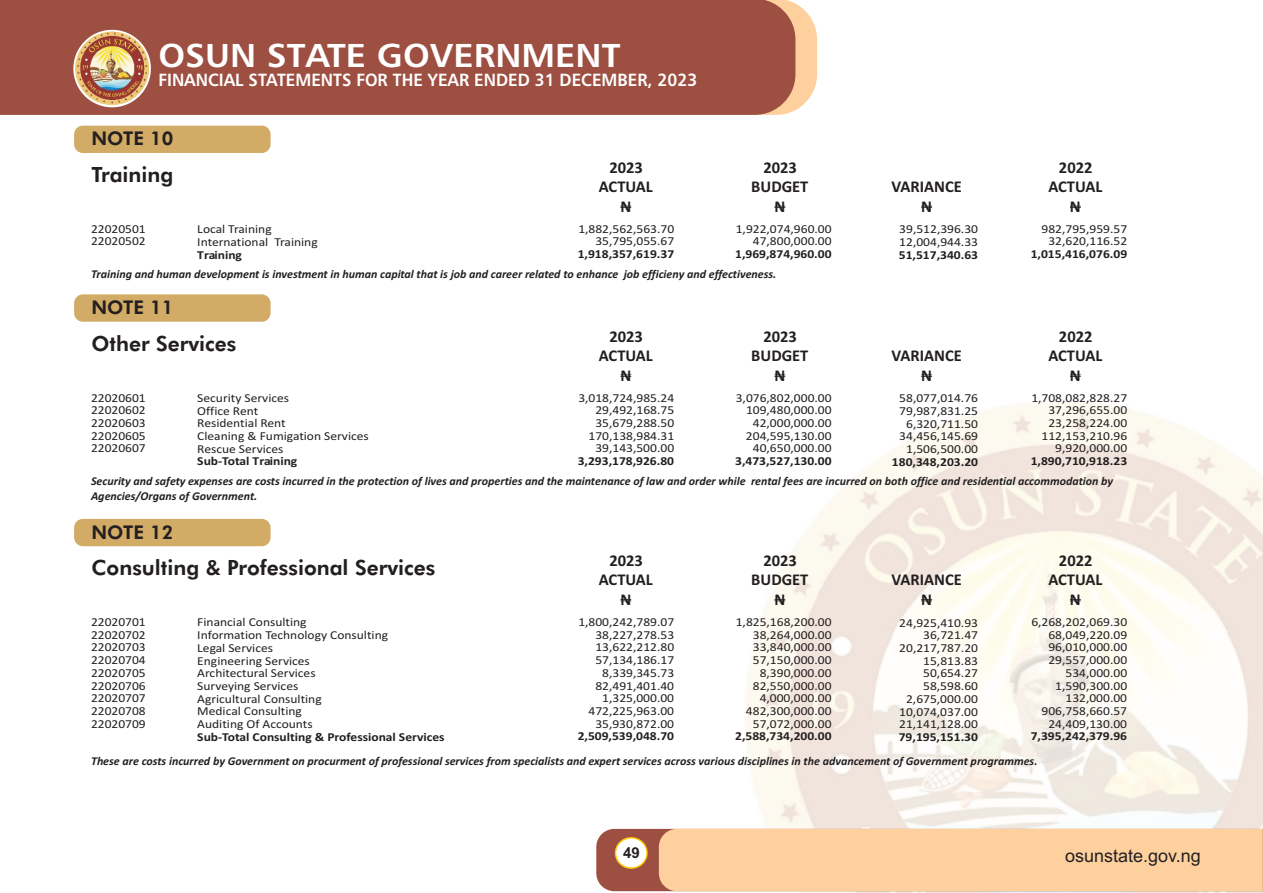
<style>
.page{position:relative;width:1263px;height:893px;background:#fff}
.page>*{position:absolute;margin:0;border:0;box-sizing:border-box;transform-origin:0 0}
.t1{font:33.15px "Humanist 777 BT Roman B,Bold";color:#fff;scale:1.07 1}
.t2{font:800 21px "Futura BT";color:#231f20}
.t3{font:800 18.9px "Futura BT";color:#231f20}
.t4{font:18px "Arial";color:#231f20}
.t5{font:17.7px "Humanist 777 BT Roman B,Bold";color:#fff;scale:.95 1}
.t6{font:700 16.5px/20.1px "Calibri";color:#231f20;text-align:center}
.t7{font:700 15px "Arial";color:#231f20}
.t8{font:12.15px/12.8px "Calibri";color:#231f20;text-align:right;scale:1.11 1}
.t9{font:700 12.15px "Calibri";color:#231f20;scale:1.11 1}
.t10{font:italic 700 12px/14.7px "Calibri";color:#231f20}
</style>
<div class="page">
<img style="left:743px;top:402px;width:520px;height:491px">
<svg style="left:795px;top:3px;width:22px;height:107px;fill:#fdd09e"></svg>
<div style="left:0;top:0;width:795px;height:115px;background:#9d4f41"></div>
<svg style="left:73px;top:30px;width:78px;height:77px;background:#b4786c"></svg>
<img style="left:75px;top:32px;width:74px;height:74px;border-radius:50%">
<svg style="left:596px;top:829px;width:667px;height:62px;background:#f5c798"></svg>
<div style="left:74px;top:126px;width:197px;height:27px;background:#d2ab66;border-radius:9px"></div>
<svg style="left:620px;top:206px;width:11px;height:2px"></svg>
<svg style="left:774px;top:206px;width:11px;height:2px"></svg>
<svg style="left:921px;top:206px;width:11px;height:2px"></svg>
<svg style="left:1070px;top:206px;width:11px;height:2px"></svg>
<div style="left:74px;top:294px;width:197px;height:28px;background:#d2ab66;border-radius:9px"></div>
<svg style="left:620px;top:374px;width:11px;height:3px"></svg>
<svg style="left:774px;top:374px;width:11px;height:3px"></svg>
<svg style="left:921px;top:374px;width:11px;height:3px"></svg>
<svg style="left:1070px;top:374px;width:11px;height:3px"></svg>
<div style="left:74px;top:519px;width:197px;height:27px;background:#d2ab66;border-radius:9px"></div>
<svg style="left:620px;top:599px;width:11px;height:2px"></svg>
<svg style="left:774px;top:599px;width:11px;height:2px"></svg>
<svg style="left:921px;top:599px;width:11px;height:2px"></svg>
<svg style="left:1070px;top:599px;width:11px;height:2px"></svg>
<h1 class="t1" style="left:158px;top:42px;width:433px">OSUN STATE GOVERNMENT</h1>
<h3 class="t5" style="left:158px;top:72px;width:569px">FINANCIAL STATEMENTS FOR THE YEAR ENDED 31 DECEMBER, 2023</h3>
<h3 class="t3" style="left:92px;top:131px;width:83px">NOTE 10</h3>
<h3 class="t6" style="left:609px;top:159px;width:35px">2023</h3>
<h3 class="t6" style="left:763px;top:159px;width:35px">2023</h3>
<h3 class="t6" style="left:1059px;top:159px;width:35px">2022</h3>
<h2 class="t2" style="left:92px;top:166px;width:83px">Training</h2>
<h3 class="t6" style="left:751px;top:178px;width:59px">BUDGET<br>N</h3>
<h3 class="t6" style="left:891px;top:178px;width:72px">VARIANCE<br>N</h3>
<h3 class="t6" style="left:599px;top:178px;width:56px">ACTUAL<br>N</h3>
<p class="t8" style="left:578px;top:223px;width:88px">1,882,562,563.70<br>35,795,055.67</p>
<p class="t9" style="left:578px;top:249px;width:88px">1,918,357,619.37</p>
<h3 class="t6" style="left:1048px;top:178px;width:56px">ACTUAL<br>N</h3>
<p class="t8" style="left:736px;top:223px;width:88px">1,922,074,960.00<br>47,800,000.00</p>
<p class="t9" style="left:735px;top:249px;width:88px">1,969,874,960.00</p>
<p class="t8" style="left:1041px;top:223px;width:79px;text-align:center">982,795,959.57<br>32,620,116.52</p>
<p class="t9" style="left:1031px;top:249px;width:88px">1,015,416,076.09</p>
<p class="t8" style="left:91px;top:223px;width:51px;text-align:left">22020501<br>22020502</p>
<p class="t8" style="left:197px;top:224px;width:110px;text-align:left">Local Training<br>International Training</p>
<p class="t9" style="left:197px;top:249px;width:42px">Training</p>
<p class="t10" style="left:91px;top:267px;width:687px">Training and human development is investment in human capital that is job and career related to enhance job efficieny and effectiveness.</p>
<h3 class="t3" style="left:92px;top:300px;width:83px">NOTE 11</h3>
<h3 class="t6" style="left:599px;top:346px;width:56px">ACTUAL<br>N</h3>
<p class="t8" style="left:578px;top:392px;width:88px">3,018,724,985.24<br>29,492,168.75<br>35,679,288.50<br>170,138,984.31<br>39,143,500.00</p>
<p class="t9" style="left:578px;top:456px;width:88px">3,293,178,926.80</p>
<p class="t8" style="left:899px;top:224px;width:72px;text-align:left">39,512,396.30<br>12,004,944.33</p>
<p class="t9" style="left:899px;top:250px;width:73px">51,517,340.63</p>
<h3 class="t6" style="left:609px;top:328px;width:35px">2023</h3>
<h3 class="t6" style="left:763px;top:328px;width:35px">2023</h3>
<h3 class="t6" style="left:1059px;top:328px;width:35px">2022</h3>
<h2 class="t2" style="left:92px;top:335px;width:146px">Other Services</h2>
<h3 class="t6" style="left:751px;top:346px;width:59px">BUDGET<br>N</h3>
<h3 class="t6" style="left:891px;top:346px;width:72px">VARIANCE<br>N</h3>
<h3 class="t6" style="left:1048px;top:346px;width:56px">ACTUAL<br>N</h3>
<p class="t8" style="left:91px;top:392px;width:51px;text-align:justify">22020601<br>22020602<br>22020603<br>22020605<br>22020607</p>
<p class="t8" style="left:197px;top:393px;width:156px;text-align:left">Security Services<br>Office Rent<br>Residential Rent<br>Cleaning &amp; Fumigation Services<br>Rescue Services</p>
<p class="t9" style="left:197px;top:456px;width:92px">Sub-Total Training</p>
<p class="t10" style="left:91px;top:475px;width:1023px">Security and safety expenses are costs incurred in the protection of lives and properties and the maintenance of law and order while rental fees are incurred on both office and residential accommodation by<br>Agencies/Organs of Government.</p>
<h3 class="t3" style="left:92px;top:524px;width:83px">NOTE 12</h3>
<h3 class="t6" style="left:599px;top:571px;width:56px">ACTUAL<br>N</h3>
<p class="t8" style="left:578px;top:617px;width:88px">1,800,242,789.07<br>38,227,278.53<br>13,622,212.80<br>57,134,186.17<br>8,339,345.73<br>82,491,401.40<br>1,325,000.00<br>472,225,963.00<br>35,930,872.00</p>
<p class="t9" style="left:578px;top:731px;width:88px">2,509,539,048.70</p>
<p class="t8" style="left:736px;top:392px;width:88px">3,076,802,000.00<br>109,480,000.00<br>42,000,000.00<br>204,595,130.00<br>40,650,000.00</p>
<p class="t9" style="left:735px;top:456px;width:88px">3,473,527,130.00</p>
<p class="t8" style="left:1031px;top:392px;width:88px">1,708,082,828.27<br>37,296,655.00<br>23,258,224.00<br>112,153,210.96<br>9,920,000.00</p>
<p class="t9" style="left:1031px;top:456px;width:88px">1,890,710,918.23</p>
<p class="t8" style="left:899px;top:393px;width:73px;text-align:center">58,077,014.76<br>79,987,831.25<br>6,320,711.50<br>34,456,145.69<br>1,506,500.00</p>
<p class="t9" style="left:892px;top:456px;width:79px">180,348,203.20</p>
<h3 class="t6" style="left:609px;top:552px;width:35px">2023</h3>
<h3 class="t6" style="left:763px;top:552px;width:35px">2023</h3>
<h3 class="t6" style="left:1059px;top:552px;width:35px">2022</h3>
<h2 class="t2" style="left:92px;top:559px;width:345px">Consulting &amp; Professional Services</h2>
<h3 class="t6" style="left:751px;top:571px;width:59px">BUDGET<br>N</h3>
<h3 class="t6" style="left:891px;top:571px;width:72px">VARIANCE<br>N</h3>
<h3 class="t6" style="left:1048px;top:571px;width:56px">ACTUAL<br>N</h3>
<p class="t8" style="left:736px;top:617px;width:88px">1,825,168,200.00<br>38,264,000.00<br>33,840,000.00<br>57,150,000.00<br>8,390,000.00<br>82,550,000.00<br>4,000,000.00<br>482,300,000.00<br>57,072,000.00</p>
<p class="t9" style="left:735px;top:731px;width:88px">2,588,734,200.00</p>
<p class="t8" style="left:1031px;top:617px;width:88px">6,268,202,069.30<br>68,049,220.09<br>96,010,000.00<br>29,557,000.00<br>534,000.00<br>1,590,300.00<br>132,000.00<br>906,758,660.57<br>24,409,130.00</p>
<p class="t9" style="left:1031px;top:731px;width:88px">7,395,242,379.96</p>
<p class="t8" style="left:91px;top:617px;width:51px;text-align:justify">22020701<br>22020702<br>22020703<br>22020704<br>22020705<br>22020706<br>22020707<br>22020708<br>22020709</p>
<p class="t8" style="left:197px;top:617px;width:173px;text-align:left">Financial Consulting<br>Information Technology Consulting<br>Legal Services<br>Engineering Services<br>Architectural Services<br>Surveying Services<br>Agricultural Consulting<br>Medical Consulting<br>Auditing Of Accounts</p>
<p class="t9" style="left:197px;top:731px;width:224px">Sub-Total Consulting &amp; Professional Services</p>
<p class="t10" style="left:91px;top:755px;width:948px">These are costs incurred by Government on procurment of professional services from specialists and expert services across various disciplines in the advancement of Government programmes.</p>
<p class="t8" style="left:899px;top:617px;width:73px">24,925,410.93<br>36,721.47<br>20,217,787.20<br>15,813.83<br>50,654.27<br>58,598.60<br>2,675,000.00<br>10,074,037.00<br>21,141,128.00</p>
<p class="t9" style="left:899px;top:732px;width:73px">79,195,151.30</p>
<p class="t7" style="left:623px;top:847px;width:18px">49</p>
<h3 class="t4" style="left:1065px;top:849px;width:137px">osunstate.gov.ng</h3>
</div>
